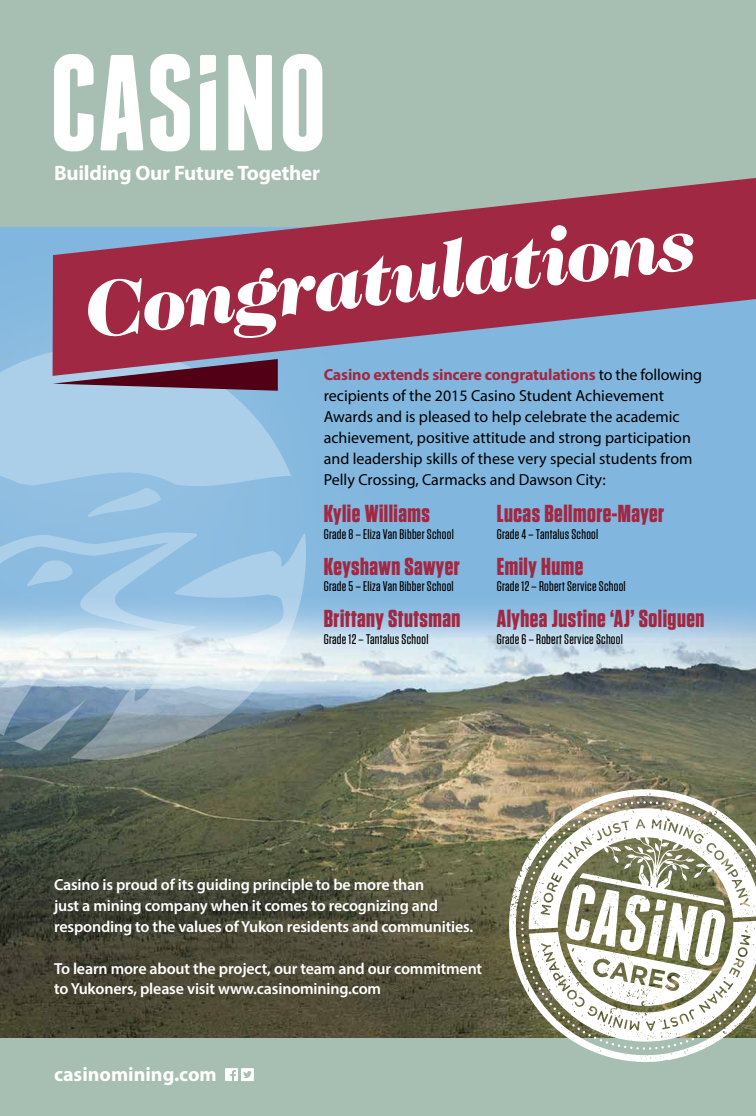
<style>
.page{position:relative;width:756px;height:1116px;background:#fff}
.page>*{position:absolute;margin:0;border:0;box-sizing:border-box;transform-origin:0 0}
.t1{font:italic 900 80px "Caslon 224 Std";color:#fff}
.t2{font:700 24.5px "Tungsten";letter-spacing:.02em;color:#a02842}
.t3{font:700 20.9px "Myriad Pro";letter-spacing:-.01em;color:#fff}
.t4{font:700 20px "Myriad Pro";color:#fff}
.t5{font:16px/21px "Myriad Pro";color:#000}
.t6{font:600 16px/21px "Myriad Pro";letter-spacing:-.01em;color:#fff}
.t7{font:500 14px "Tungsten";letter-spacing:.02em;color:#000}
.s1{font-weight:700;color:#a02842}
</style>
<div class="page">
<div style="left:0;top:102px;width:756px;height:949px;background:#81b6de"></div>
<img style="left:0;top:609px;width:756px;height:430px">
<div style="left:0;top:0;width:756px;height:227px;background:#a7beb3"></div>
<svg style="left:54px;top:54px;width:40px;height:97px"></svg>
<svg style="left:100px;top:55px;width:44px;height:95px"></svg>
<svg style="left:150px;top:54px;width:40px;height:97px"></svg>
<svg style="left:228px;top:55px;width:44px;height:95px"></svg>
<svg style="left:283px;top:54px;width:39px;height:97px"></svg>
<svg style="left:200px;top:55px;width:16px;height:95px"></svg>
<div style="left:0;top:1039px;width:756px;height:77px;background:#a7beb3"></div>
<svg style="left:508px;top:785px;width:248px;height:277px"></svg>
<div style="left:0;top:196px;width:454px;height:713px;background:#fff;opacity:.75"></div>
<svg style="left:0;top:346px;width:306px;height:414px"></svg>
<svg style="left:88px;top:488px;width:73px;height:29px"></svg>
<svg style="left:27px;top:560px;width:46px;height:27px"></svg>
<div style="left:241px;top:1068px;width:13px;height:13px;background:#fff"></div>
<svg style="left:243px;top:1071px;width:9px;height:7px"></svg>
<div style="left:225px;top:1068px;width:13px;height:13px;background:#fff"></div>
<svg style="left:230px;top:1070px;width:6px;height:11px"></svg>
<svg style="left:53px;top:178px;width:703px;height:198px;fill:#a02842"></svg>
<svg style="left:53px;top:359px;width:225px;height:32px"></svg>
<h3 class="t3" style="left:54px;top:159px;width:268px">Building Our Future Together</h3>
<h1 class="t1" style="left:75px;top:267px;width:618px;rotate:-7deg">Congratulations</h1>
<p class="t5" style="left:324px;top:364px;width:380px"><span class="s1">Casino extends sincere congratulations</span> to the following recipients of the 2015 Casino Student Achievement Awards and is pleased to help celebrate the academic achievement, positive attitude and strong participation and leadership skills of these very special students from Pelly Crossing, Carmacks and Dawson City:</p>
<h2 class="t2" style="left:324px;top:501px;width:108px">Kylie Williams</h2>
<h2 class="t2" style="left:497px;top:501px;width:169px">Lucas Bellmore-Mayer</h2>
<p class="t7" style="left:324px;top:527px;width:132px">Grade 8 – Eliza Van Bibber School</p>
<p class="t7" style="left:497px;top:527px;width:103px">Grade 4 – Tantalus School</p>
<h2 class="t2" style="left:324px;top:553px;width:137px">Keyshawn Sawyer</h2>
<h2 class="t2" style="left:497px;top:553px;width:88px">Emily Hume</h2>
<p class="t7" style="left:324px;top:579px;width:131px">Grade 5 – Eliza Van Bibber School</p>
<p class="t7" style="left:497px;top:579px;width:130px">Grade 12 – Robert Service School</p>
<h2 class="t2" style="left:324px;top:605px;width:138px">Brittany Stutsman</h2>
<h2 class="t2" style="left:497px;top:605px;width:209px">Alyhea Justine ‘AJ’ Soliguen</h2>
<p class="t7" style="left:324px;top:631px;width:106px">Grade 12 – Tantalus School</p>
<p class="t7" style="left:497px;top:631px;width:128px">Grade 6 – Robert Service School</p>
<p class="t6" style="left:54px;top:873px;width:421px">Casino is proud of its guiding principle to be more than<br>just a mining company when it comes to recognizing and responding to the values of Yukon residents and communities.</p>
<p class="t6" style="left:54px;top:957px;width:430px">To learn more about the project, our team and our commitment to Yukoners, please visit www.casinomining.com</p>
<p class="t4" style="left:54px;top:1062px;width:164px">casinomining.com</p>
</div>
